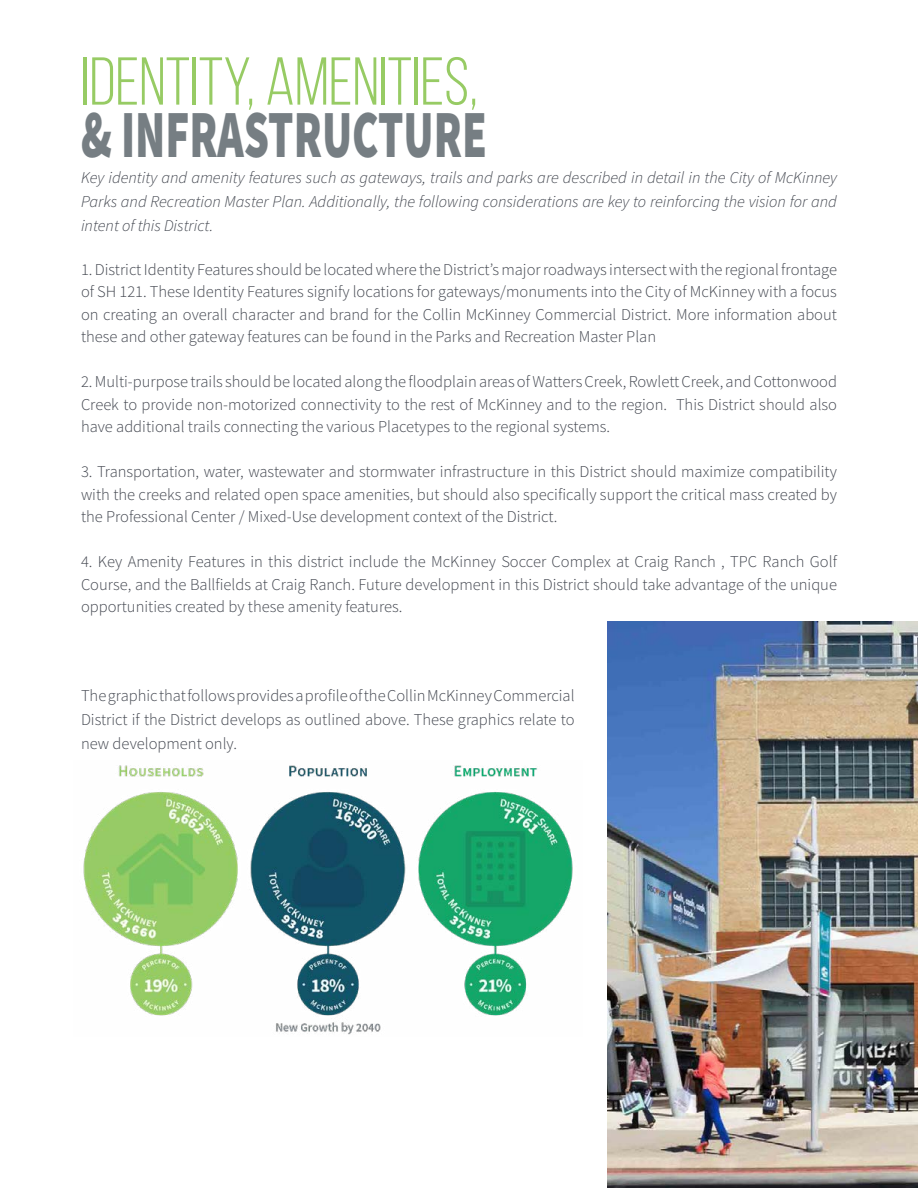
<style>
.page{position:relative;width:918px;height:1188px;background:#fff}
.page>*{position:absolute;margin:0;border:0;box-sizing:border-box;transform-origin:0 0}
.t1{font:67.5px "Bebas Neue";color:#97cb64}
.t2{font:900 67.5px "Source Sans Pro";color:#767e83;scale:.67 1}
.t3{font:300 16.5px/22.5px "Source Sans Pro";color:#42464f;text-align:justify}
.t4{font:italic 300 16.5px/24px "Source Sans Pro";color:#42464f;text-align:justify}
</style>
<div class="page">
<img style="left:83px;top:765px;width:490px;height:270px">
<img style="left:608px;top:621px;width:310px;height:567px">
<h1 class="t1" style="left:81px;top:45px;width:398px">IDENTITY, AMENITIES,</h1>
<h1 class="t2" style="left:81px;top:88px;width:608px">&amp; INFRASTRUCTURE</h1>
<p class="t4" style="left:81px;top:166px;width:758px">Key identity and amenity features such as gateways, trails and parks are described in detail in the City of McKinney Parks and Recreation Master Plan. Additionally, the following considerations are key to reinforcing the vision for and intent of this District.</p>
<p class="t3" style="left:81px;top:258px;width:758px">1. District Identity Features should be located where the District’s major roadways intersect with the regional frontage of SH 121. These Identity Features signify locations for gateways/monuments into the City of McKinney with a focus on creating an overall character and brand for the Collin McKinney Commercial District. More information about these and other gateway features can be found in the Parks and Recreation Master Plan</p>
<p class="t3" style="left:81px;top:370px;width:758px">2. Multi-purpose trails should be located along the floodplain areas of Watters Creek, Rowlett Creek, and Cottonwood Creek to provide non-motorized connectivity to the rest of McKinney and to the region. This District should also have additional trails connecting the various Placetypes to the regional systems.</p>
<p class="t3" style="left:81px;top:460px;width:758px">3. Transportation, water, wastewater and stormwater infrastructure in this District should maximize compatibility with the creeks and related open space amenities, but should also specifically support the critical mass created by the Professional Center / Mixed-Use development context of the District.</p>
<p class="t3" style="left:81px;top:550px;width:758px">4. Key Amenity Features in this district include the McKinney Soccer Complex at Craig Ranch , TPC Ranch Golf Course, and the Ballfields at Craig Ranch. Future development in this District should take advantage of the unique opportunities created by these amenity features.</p>
<p class="t3" style="left:81px;top:683px;width:495px;line-height:24px">The graphic that follows provides a profile of the Collin McKinney Commercial District if the District develops as outlined above. These graphics relate to new development only.</p>
</div>
